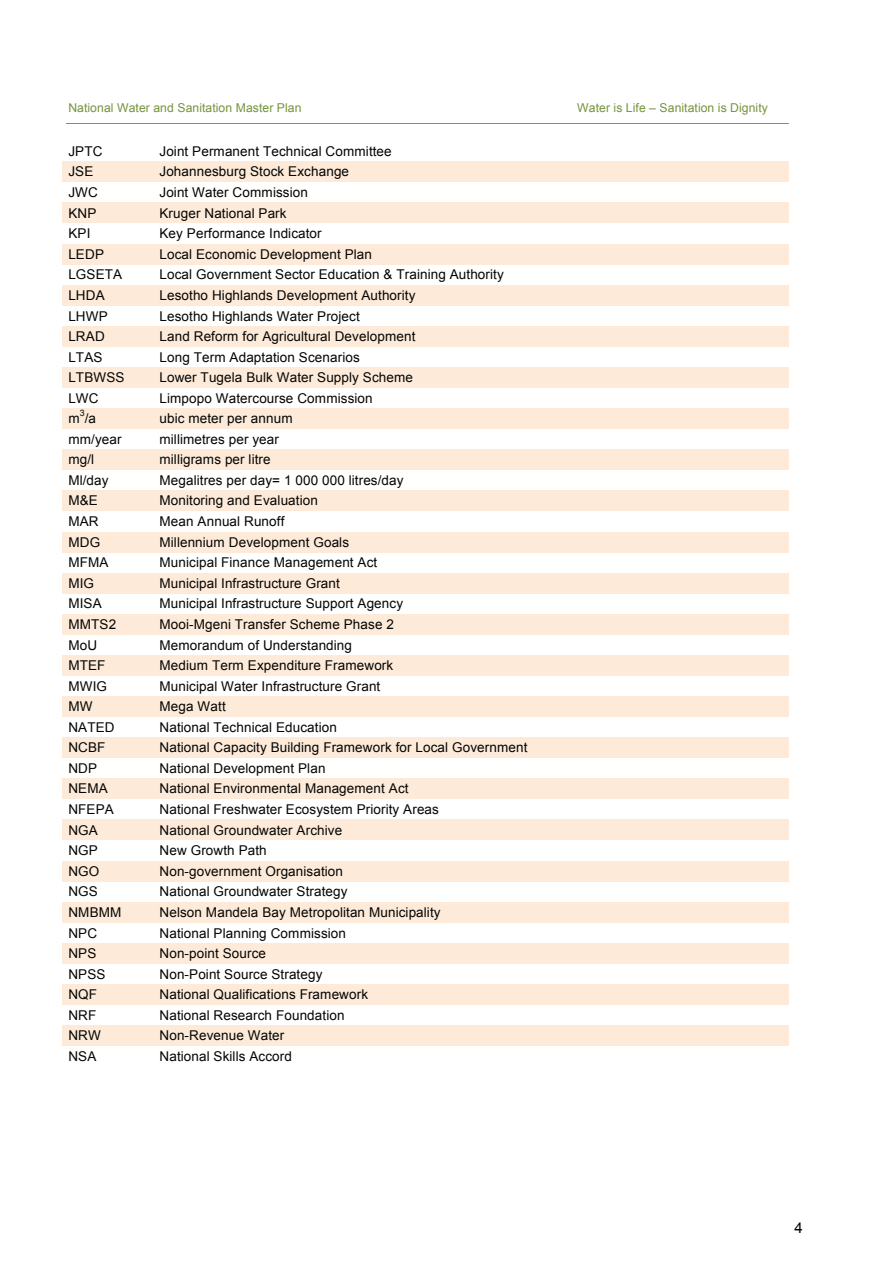
<style>
.page{position:relative;width:893px;height:1263px;background:#fff}
.page>*{position:absolute;margin:0;border:0;box-sizing:border-box;transform-origin:0 0}
.t1{font:15px "Arial";color:#000}
.t2{font:13.5px "Arial";letter-spacing:.01em;color:#040503}
.t3{font:12.15px "Arial";letter-spacing:.01em;color:#75933c}
.t4{font:8.85px "Arial";color:#040503}
</style>
<div class="page">
<hr style="left:66px;top:123px;width:723px;height:1px;background:#e36c25">
<div style="left:63px;top:162px;width:89px;height:20px;background:#fdead9"></div>
<div style="left:152px;top:162px;width:637px;height:20px;background:#fdead9"></div>
<div style="left:63px;top:203px;width:89px;height:20px;background:#fdead9"></div>
<div style="left:152px;top:203px;width:637px;height:20px;background:#fdead9"></div>
<div style="left:63px;top:244px;width:89px;height:20px;background:#fdead9"></div>
<div style="left:152px;top:244px;width:637px;height:20px;background:#fdead9"></div>
<div style="left:63px;top:285px;width:89px;height:20px;background:#fdead9"></div>
<div style="left:152px;top:285px;width:637px;height:20px;background:#fdead9"></div>
<div style="left:63px;top:326px;width:89px;height:21px;background:#fdead9"></div>
<div style="left:152px;top:326px;width:637px;height:21px;background:#fdead9"></div>
<div style="left:63px;top:367px;width:89px;height:21px;background:#fdead9"></div>
<div style="left:152px;top:367px;width:637px;height:21px;background:#fdead9"></div>
<div style="left:63px;top:408px;width:89px;height:21px;background:#fdead9"></div>
<div style="left:152px;top:408px;width:637px;height:21px;background:#fdead9"></div>
<div style="left:63px;top:449px;width:89px;height:21px;background:#fdead9"></div>
<div style="left:152px;top:449px;width:637px;height:21px;background:#fdead9"></div>
<div style="left:63px;top:491px;width:89px;height:20px;background:#fdead9"></div>
<div style="left:152px;top:491px;width:637px;height:20px;background:#fdead9"></div>
<div style="left:63px;top:532px;width:89px;height:20px;background:#fdead9"></div>
<div style="left:152px;top:532px;width:637px;height:20px;background:#fdead9"></div>
<div style="left:63px;top:573px;width:89px;height:20px;background:#fdead9"></div>
<div style="left:152px;top:573px;width:637px;height:20px;background:#fdead9"></div>
<div style="left:63px;top:614px;width:89px;height:20px;background:#fdead9"></div>
<div style="left:152px;top:614px;width:637px;height:20px;background:#fdead9"></div>
<div style="left:63px;top:655px;width:89px;height:21px;background:#fdead9"></div>
<div style="left:152px;top:655px;width:637px;height:21px;background:#fdead9"></div>
<div style="left:63px;top:696px;width:89px;height:21px;background:#fdead9"></div>
<div style="left:152px;top:696px;width:637px;height:21px;background:#fdead9"></div>
<div style="left:63px;top:737px;width:89px;height:21px;background:#fdead9"></div>
<div style="left:152px;top:737px;width:637px;height:21px;background:#fdead9"></div>
<div style="left:63px;top:778px;width:89px;height:21px;background:#fdead9"></div>
<div style="left:152px;top:778px;width:637px;height:21px;background:#fdead9"></div>
<div style="left:63px;top:820px;width:89px;height:20px;background:#fdead9"></div>
<div style="left:152px;top:820px;width:637px;height:20px;background:#fdead9"></div>
<div style="left:63px;top:861px;width:89px;height:20px;background:#fdead9"></div>
<div style="left:152px;top:861px;width:637px;height:20px;background:#fdead9"></div>
<div style="left:63px;top:902px;width:89px;height:20px;background:#fdead9"></div>
<div style="left:152px;top:902px;width:637px;height:20px;background:#fdead9"></div>
<div style="left:63px;top:943px;width:89px;height:20px;background:#fdead9"></div>
<div style="left:152px;top:943px;width:637px;height:20px;background:#fdead9"></div>
<div style="left:63px;top:984px;width:89px;height:20px;background:#fdead9"></div>
<div style="left:152px;top:984px;width:637px;height:20px;background:#fdead9"></div>
<div style="left:63px;top:1025px;width:89px;height:21px;background:#fdead9"></div>
<div style="left:152px;top:1025px;width:637px;height:21px;background:#fdead9"></div>
<p class="t3" style="left:68px;top:100px;width:235px">National Water and Sanitation Master Plan</p>
<p class="t3" style="left:577px;top:100px;width:192px">Water is Life – Sanitation is Dignity</p>
<p class="t2" style="left:68px;top:142px;width:36px">JPTC</p>
<p class="t2" style="left:159px;top:142px;width:234px">Joint Permanent Technical Committee</p>
<p class="t2" style="left:68px;top:163px;width:26px">JSE</p>
<p class="t2" style="left:159px;top:163px;width:191px">Johannesburg Stock Exchange</p>
<p class="t2" style="left:68px;top:184px;width:31px">JWC</p>
<p class="t2" style="left:159px;top:184px;width:150px">Joint Water Commission</p>
<p class="t2" style="left:68px;top:204px;width:30px">KNP</p>
<p class="t2" style="left:159px;top:204px;width:129px">Kruger National Park</p>
<p class="t2" style="left:68px;top:225px;width:24px">KPI</p>
<p class="t2" style="left:159px;top:225px;width:164px">Key Performance Indicator</p>
<p class="t2" style="left:68px;top:245px;width:37px">LEDP</p>
<p class="t2" style="left:159px;top:245px;width:214px">Local Economic Development Plan</p>
<p class="t2" style="left:68px;top:266px;width:55px">LGSETA</p>
<p class="t2" style="left:159px;top:266px;width:346px">Local Government Sector Education &amp; Training Authority</p>
<p class="t2" style="left:68px;top:286px;width:38px">LHDA</p>
<p class="t2" style="left:159px;top:286px;width:257px">Lesotho Highlands Development Authority</p>
<p class="t2" style="left:68px;top:307px;width:41px">LHWP</p>
<p class="t2" style="left:159px;top:307px;width:202px">Lesotho Highlands Water Project</p>
<p class="t2" style="left:68px;top:327px;width:38px">LRAD</p>
<p class="t2" style="left:159px;top:327px;width:257px">Land Reform for Agricultural Development</p>
<p class="t2" style="left:68px;top:348px;width:36px">LTAS</p>
<p class="t2" style="left:159px;top:348px;width:202px">Long Term Adaptation Scenarios</p>
<p class="t2" style="left:68px;top:368px;width:58px">LTBWSS</p>
<p class="t2" style="left:159px;top:368px;width:255px">Lower Tugela Bulk Water Supply Scheme</p>
<p class="t2" style="left:68px;top:389px;width:32px">LWC</p>
<p class="t2" style="left:159px;top:389px;width:215px">Limpopo Watercourse Commission</p>
<p class="t2" style="left:68px;top:410px;width:29px">m /a</p>
<p class="t4" style="left:80px;top:407px;width:6px">3</p>
<p class="t2" style="left:159px;top:410px;width:135px">ubic meter per annum</p>
<p class="t2" style="left:68px;top:430px;width:55px">mm/year</p>
<p class="t2" style="left:159px;top:430px;width:121px">millimetres per year</p>
<p class="t2" style="left:68px;top:451px;width:27px">mg/l</p>
<p class="t2" style="left:159px;top:451px;width:113px">milligrams per litre</p>
<p class="t2" style="left:68px;top:471px;width:42px">Ml/day</p>
<p class="t2" style="left:159px;top:471px;width:246px">Megalitres per day= 1 000 000 litres/day</p>
<p class="t2" style="left:68px;top:492px;width:31px">M&amp;E</p>
<p class="t2" style="left:159px;top:492px;width:160px">Monitoring and Evaluation</p>
<p class="t2" style="left:68px;top:513px;width:32px">MAR</p>
<p class="t2" style="left:159px;top:513px;width:126px">Mean Annual Runoff</p>
<p class="t2" style="left:68px;top:533px;width:33px">MDG</p>
<p class="t2" style="left:159px;top:533px;width:191px">Millennium Development Goals</p>
<p class="t2" style="left:68px;top:554px;width:42px">MFMA</p>
<p class="t2" style="left:159px;top:554px;width:219px">Municipal Finance Management Act</p>
<p class="t2" style="left:68px;top:574px;width:27px">MIG</p>
<p class="t2" style="left:159px;top:574px;width:182px">Municipal Infrastructure Grant</p>
<p class="t2" style="left:68px;top:595px;width:35px">MISA</p>
<p class="t2" style="left:159px;top:595px;width:245px">Municipal Infrastructure Support Agency</p>
<p class="t2" style="left:68px;top:615px;width:49px">MMTS2</p>
<p class="t2" style="left:159px;top:615px;width:236px">Mooi-Mgeni Transfer Scheme Phase 2</p>
<p class="t2" style="left:68px;top:636px;width:30px">MoU</p>
<p class="t2" style="left:159px;top:636px;width:194px">Memorandum of Understanding</p>
<p class="t2" style="left:68px;top:656px;width:39px">MTEF</p>
<p class="t2" style="left:159px;top:656px;width:235px">Medium Term Expenditure Framework</p>
<p class="t2" style="left:68px;top:677px;width:40px">MWIG</p>
<p class="t2" style="left:159px;top:677px;width:222px">Municipal Water Infrastructure Grant</p>
<p class="t2" style="left:68px;top:697px;width:26px">MW</p>
<p class="t2" style="left:159px;top:697px;width:68px">Mega Watt</p>
<p class="t2" style="left:68px;top:718px;width:48px">NATED</p>
<p class="t2" style="left:159px;top:718px;width:179px">National Technical Education</p>
<p class="t2" style="left:68px;top:739px;width:39px">NCBF</p>
<p class="t2" style="left:159px;top:739px;width:369px">National Capacity Building Framework for Local Government</p>
<p class="t2" style="left:68px;top:759px;width:30px">NDP</p>
<p class="t2" style="left:159px;top:759px;width:167px">National Development Plan</p>
<p class="t2" style="left:68px;top:780px;width:41px">NEMA</p>
<p class="t2" style="left:159px;top:780px;width:251px">National Environmental Management Act</p>
<p class="t2" style="left:68px;top:800px;width:47px">NFEPA</p>
<p class="t2" style="left:159px;top:800px;width:281px">National Freshwater Ecosystem Priority Areas</p>
<p class="t2" style="left:68px;top:821px;width:31px">NGA</p>
<p class="t2" style="left:159px;top:821px;width:184px">National Groundwater Archive</p>
<p class="t2" style="left:68px;top:842px;width:31px">NGP</p>
<p class="t2" style="left:159px;top:842px;width:109px">New Growth Path</p>
<p class="t2" style="left:68px;top:862px;width:33px">NGO</p>
<p class="t2" style="left:159px;top:862px;width:185px">Non-government Organisation</p>
<p class="t2" style="left:68px;top:883px;width:31px">NGS</p>
<p class="t2" style="left:159px;top:883px;width:190px">National Groundwater Strategy</p>
<p class="t2" style="left:68px;top:903px;width:55px">NMBMM</p>
<p class="t2" style="left:159px;top:903px;width:283px">Nelson Mandela Bay Metropolitan Municipality</p>
<p class="t2" style="left:68px;top:924px;width:30px">NPC</p>
<p class="t2" style="left:159px;top:924px;width:188px">National Planning Commission</p>
<p class="t2" style="left:68px;top:944px;width:30px">NPS</p>
<p class="t2" style="left:159px;top:944px;width:108px">Non-point Source</p>
<p class="t2" style="left:68px;top:965px;width:39px">NPSS</p>
<p class="t2" style="left:159px;top:965px;width:164px">Non-Point Source Strategy</p>
<p class="t2" style="left:68px;top:985px;width:30px">NQF</p>
<p class="t2" style="left:159px;top:985px;width:210px">National Qualifications Framework</p>
<p class="t2" style="left:68px;top:1006px;width:30px">NRF</p>
<p class="t2" style="left:160px;top:1006px;width:187px">National Research Foundation</p>
<p class="t2" style="left:68px;top:1026px;width:34px">NRW</p>
<p class="t2" style="left:159px;top:1026px;width:126px">Non-Revenue Water</p>
<p class="t2" style="left:68px;top:1047px;width:30px">NSA</p>
<p class="t2" style="left:159px;top:1047px;width:134px">National Skills Accord</p>
<p class="t1" style="left:794px;top:1218px;width:10px">4</p>
</div>
